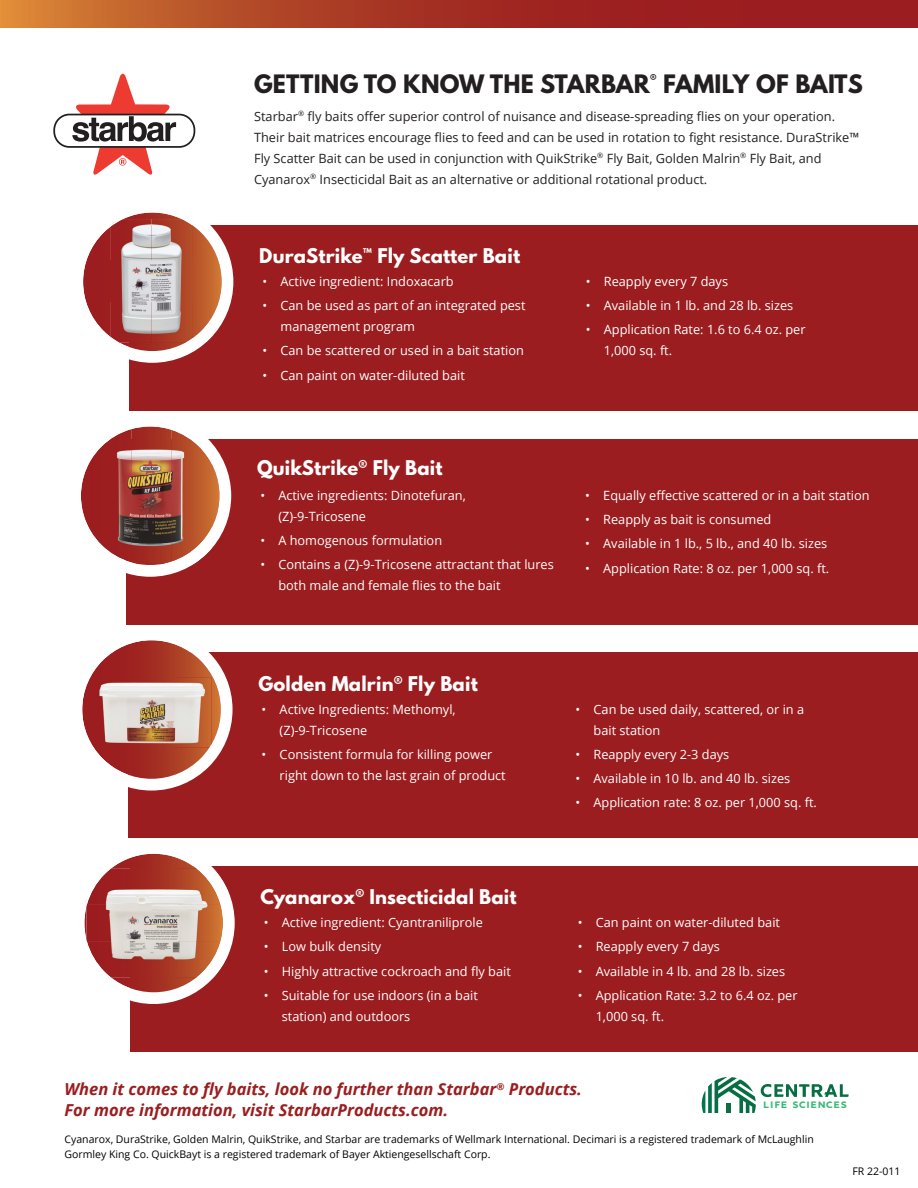
<style>
.page{position:relative;width:918px;height:1188px;background:#fff}
.page>*{position:absolute;margin:0;border:0;box-sizing:border-box;transform-origin:0 0}
.t1{font:700 22.5px "League Spartan";letter-spacing:.01em;color:#231f20}
.t2{font:700 18px "League Spartan";letter-spacing:.01em;color:#fff}
.t3{font:italic 700 16.5px/21px "Open Sans";color:#9b1d1f}
.t4{font:12.75px/21px "Open Sans";color:#fff}
.t5{font:12.75px/21px "Open Sans";color:#231f20}
.t6{font:10.5px/15px "Open Sans";color:#000}
.t7{font:700 9.75px "Fieldwork Hum";letter-spacing:.13em;color:#3ab877}
</style>
<div class="page">
<div style="left:53px;top:114px;width:142px;height:34px;border:2px solid #231f20;border-radius:15px"></div>
<svg style="left:72px;top:74px;width:104px;height:101px"></svg>
<div style="left:129px;top:225px;width:789px;height:185px;background:#9b1d1f"></div>
<div style="left:130px;top:866px;width:788px;height:186px;background:#9b1d1f"></div>
<div style="left:127px;top:439px;width:791px;height:185px;background:#9b1d1f"></div>
<div style="left:128px;top:653px;width:790px;height:185px;background:#9b1d1f"></div>
<svg style="left:84px;top:853px;width:151px;height:151px"></svg>
<img style="left:111px;top:869px;width:86px;height:36px">
<img style="left:86px;top:905px;width:135px;height:36px">
<img style="left:111px;top:941px;width:86px;height:36px">
<img style="left:86px;top:869px;width:25px;height:36px">
<img style="left:197px;top:869px;width:31px;height:36px">
<img style="left:221px;top:905px;width:7px;height:36px">
<img style="left:86px;top:941px;width:25px;height:36px">
<img style="left:197px;top:941px;width:31px;height:36px">
<svg style="left:83px;top:212px;width:150px;height:151px"></svg>
<svg style="left:82px;top:640px;width:151px;height:151px"></svg>
<svg style="left:81px;top:443px;width:150px;height:134px"></svg>
<img style="left:91px;top:460px;width:40px;height:72px">
<img style="left:131px;top:430px;width:41px;height:132px">
<img style="left:172px;top:465px;width:40px;height:62px">
<img style="left:91px;top:429px;width:40px;height:31px">
<img style="left:131px;top:426px;width:41px;height:4px">
<img style="left:172px;top:430px;width:40px;height:35px">
<img style="left:91px;top:532px;width:40px;height:32px">
<img style="left:131px;top:562px;width:41px;height:2px">
<img style="left:172px;top:527px;width:40px;height:37px">
<svg style="left:0;top:0;width:918px;height:28px;background:#ab3a25"></svg>
<svg style="left:702px;top:1077px;width:147px;height:36px"></svg>
<h1 class="t1" style="left:254px;top:66px;width:610px">GETTING TO KNOW THE STARBAR<sup>®</sup> FAMILY OF BAITS</h1>
<p class="t5" style="left:254px;top:105px;width:607px">Starbar<sup>®</sup> fly baits offer superior control of nuisance and disease-spreading flies on your operation.<br>Their bait matrices encourage flies to feed and can be used in rotation to fight resistance. DuraStrike™ Fly Scatter Bait can be used in conjunction with QuikStrike<sup>®</sup> Fly Bait, Golden Malrin<sup>®</sup> Fly Bait, and Cyanarox<sup>®</sup> Insecticidal Bait as an alternative or additional rotational product.</p>
<h2 class="t2" style="left:259px;top:241px;width:262px">DuraStrike™ Fly Scatter Bait</h2>
<p class="t4" style="left:263px;top:270px;width:193px">• Active ingredient: Indoxacarb</p>
<p class="t4" style="left:281px;top:295px;width:247px;text-indent:-18px">• Can be used as part of an integrated pest management program</p>
<p class="t4" style="left:263px;top:340px;width:263px">• Can be scattered or used in a bait station</p>
<p class="t4" style="left:263px;top:364px;width:204px">• Can paint on water-diluted bait</p>
<h2 class="t2" style="left:257px;top:454px;width:187px">QuikStrike® Fly Bait</h2>
<p class="t4" style="left:278px;top:484px;width:189px;text-indent:-18px">• Active ingredients: Dinotefuran, (Z)-9-Tricosene</p>
<p class="t4" style="left:260px;top:530px;width:183px">• A homogenous formulation</p>
<p class="t4" style="left:278px;top:554px;width:277px;text-indent:-18px">• Contains a (Z)-9-Tricosene attractant that lures both male and female flies to the bait</p>
<p class="t4" style="left:586px;top:270px;width:144px">• Reapply every 7 days</p>
<p class="t4" style="left:586px;top:295px;width:209px">• Available in 1 lb. and 28 lb. sizes</p>
<p class="t4" style="left:604px;top:319px;width:203px;text-indent:-18px">• Application Rate: 1.6 to 6.4 oz. per<br>1,000 sq. ft.</p>
<p class="t4" style="left:585px;top:484px;width:286px">• Equally effective scattered or in a bait station</p>
<p class="t4" style="left:585px;top:509px;width:188px">• Reapply as bait is consumed</p>
<p class="t4" style="left:585px;top:533px;width:244px">• Available in 1 lb., 5 lb., and 40 lb. sizes</p>
<p class="t4" style="left:585px;top:557px;width:246px">• Application Rate: 8 oz. per 1,000 sq. ft.</p>
<h2 class="t2" style="left:258px;top:669px;width:221px">Golden Malrin® Fly Bait</h2>
<p class="t4" style="left:280px;top:698px;width:178px;text-indent:-18px">• Active Ingredients: Methomyl, (Z)-9-Tricosene</p>
<p class="t4" style="left:280px;top:743px;width:228px;text-indent:-18px">• Consistent formula for killing power right down to the last grain of product</p>
<h2 class="t2" style="left:261px;top:883px;width:258px">Cyanarox® Insecticidal Bait</h2>
<p class="t4" style="left:264px;top:912px;width:221px">• Active ingredient: Cyantraniliprole</p>
<p class="t4" style="left:264px;top:936px;width:119px">• Low bulk density</p>
<p class="t4" style="left:264px;top:960px;width:249px">• Highly attractive cockroach and fly bait</p>
<p class="t4" style="left:282px;top:984px;width:198px;text-indent:-18px">• Suitable for use indoors (in a bait station) and outdoors</p>
<p class="t4" style="left:594px;top:698px;width:212px;text-indent:-18px">• Can be used daily, scattered, or in a bait station</p>
<p class="t4" style="left:576px;top:743px;width:155px">• Reapply every 2-3 days</p>
<p class="t4" style="left:576px;top:768px;width:216px">• Available in 10 lb. and 40 lb. sizes</p>
<p class="t4" style="left:576px;top:792px;width:243px">• Application rate: 8 oz. per 1,000 sq. ft.</p>
<p class="t4" style="left:578px;top:912px;width:204px">• Can paint on water-diluted bait</p>
<p class="t4" style="left:578px;top:936px;width:144px">• Reapply every 7 days</p>
<p class="t4" style="left:578px;top:960px;width:209px">• Available in 4 lb. and 28 lb. sizes</p>
<p class="t4" style="left:596px;top:984px;width:203px;text-indent:-18px">• Application Rate: 3.2 to 6.4 oz. per<br>1,000 sq. ft.</p>
<p class="t3" style="left:64px;top:1078px;width:519px">When it comes to fly baits, look no further than Starbar<sup>®</sup> Products.<br>For more information, visit StarbarProducts.com.</p>
<p class="t7" style="left:764px;top:1097px;width:85px">LIFE SCIENCES</p>
<p class="t6" style="left:64px;top:1131px;width:751px">Cyanarox, DuraStrike, Golden Malrin, QuikStrike, and Starbar are trademarks of Wellmark International. Decimari is a registered trademark of McLaughlin<br>Gormley King Co. QuickBayt is a registered trademark of Bayer Aktiengesellschaft Corp.</p>
<p class="t6" style="left:852px;top:1163px;width:50px">FR 22-011</p>
</div>
